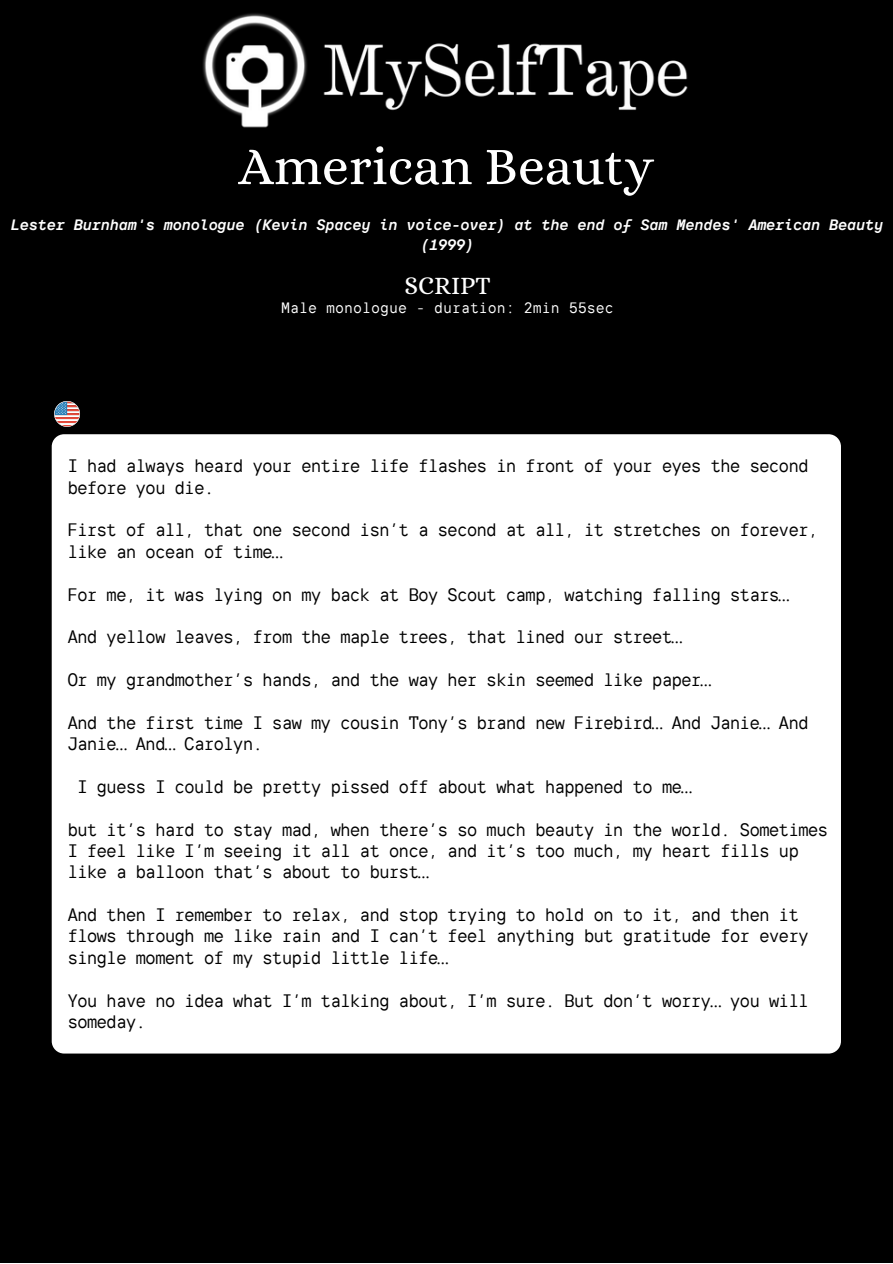
<style>
.page{position:relative;width:893px;height:1264px;background:#fff}
.page>*{position:absolute;margin:0;border:0;box-sizing:border-box;transform-origin:0 0}
.t1{font:53.85px "Alice";color:#fff}
.t2{font:25.2px "Alice";color:#fff}
.t3{font:18px/21.3px "TT Interphases Mono";letter-spacing:-.06em;color:#000}
.t4{font:italic 700 15px/20.2px "TT Interphases Mono";color:#fff;text-align:center}
.t5{font:15px "TT Interphases Mono";color:#fff}
</style>
<div class="page">
<div style="left:0;top:0;width:892px;height:1262px;background:#000"></div>
<img style="left:202px;top:13px;width:486px;height:115px">
<div style="left:52px;top:434px;width:788px;height:619px;background:#fff;border-radius:12px"></div>
<svg style="left:54px;top:401px;width:26px;height:26px"></svg>
<p class="t1" style="left:238px;top:135px;width:417px">American Beauty</p>
<p class="t4" style="left:10px;top:214px;width:873px">Lester Burnham's monologue (Kevin Spacey in voice-over) at the end of Sam Mendes' American Beauty (1999)</p>
<p class="t2" style="left:404px;top:271px;width:88px">SCRIPT</p>
<p class="t5" style="left:281px;top:299px;width:334px">Male monologue - duration: 2min 55sec</p>
<p class="t3" style="left:67px;top:455px;width:743px">I had always heard your entire life flashes in front of your eyes the second before you die.</p>
<p class="t3" style="left:67px;top:519px;width:752px">First of all, that one second isn’t a second at all, it stretches on forever, like an ocean of time…</p>
<p class="t3" style="left:67px;top:583px;width:723px">For me, it was lying on my back at Boy Scout camp, watching falling stars…</p>
<p class="t3" style="left:67px;top:626px;width:616px">And yellow leaves, from the maple trees, that lined our street…</p>
<p class="t3" style="left:67px;top:669px;width:645px">Or my grandmother’s hands, and the way her skin seemed like paper…</p>
<p class="t3" style="left:67px;top:711px;width:743px">And the first time I saw my cousin Tony’s brand new Firebird… And Janie… And<br>Janie… And… Carolyn.</p>
<p class="t3" style="left:77px;top:775px;width:616px">I guess I could be pretty pissed off about what happened to me…</p>
<p class="t3" style="left:67px;top:818px;width:762px">but it’s hard to stay mad, when there’s so much beauty in the world. Sometimes<br>I feel like I’m seeing it all at once, and it’s too much, my heart fills up like a balloon that’s about to burst…</p>
<p class="t3" style="left:67px;top:903px;width:743px">And then I remember to relax, and stop trying to hold on to it, and then it flows through me like rain and I can’t feel anything but gratitude for every single moment of my stupid little life…</p>
<p class="t3" style="left:67px;top:989px;width:743px">You have no idea what I’m talking about, I’m sure. But don’t worry… you will someday.</p>
</div>
